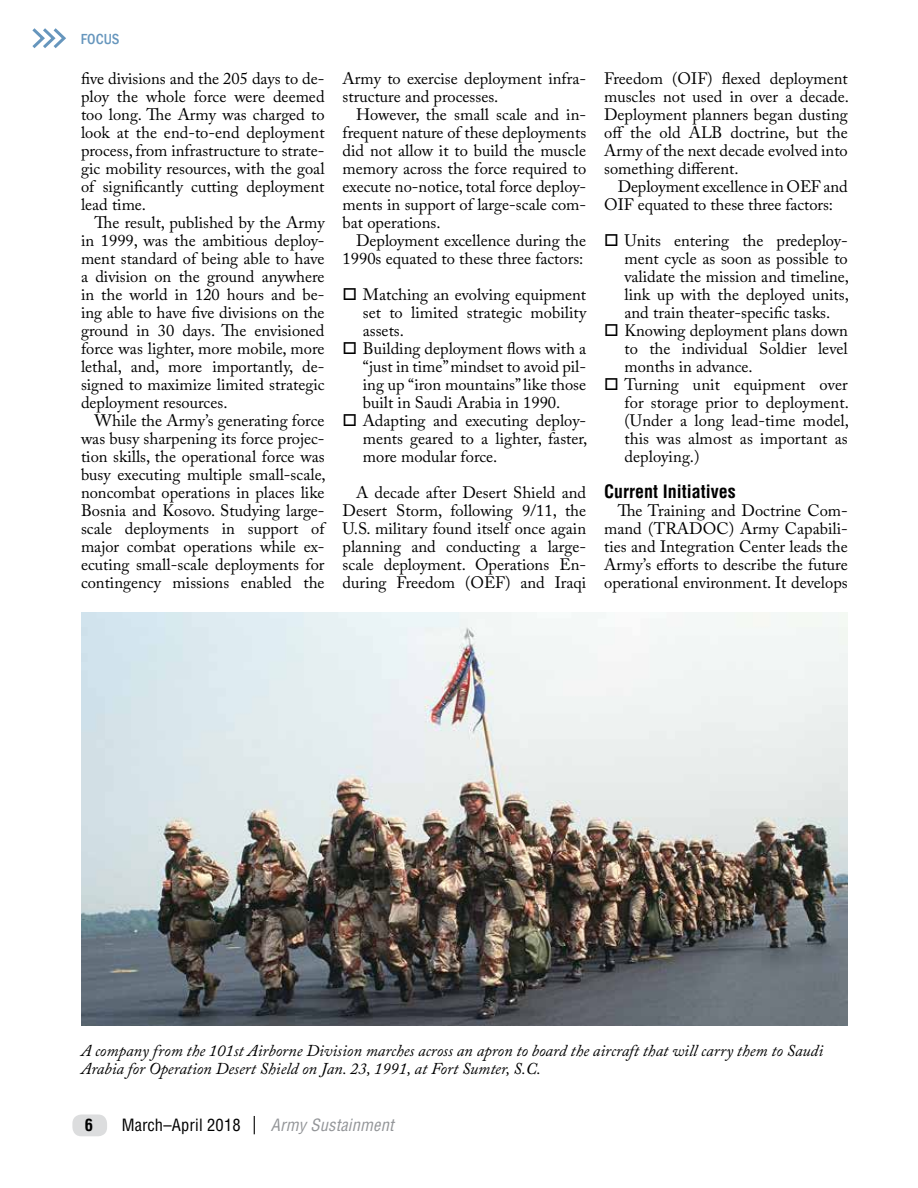
<style>
.page{position:relative;width:918px;height:1188px;background:#fff}
.page>*{position:absolute;margin:0;border:0;box-sizing:border-box;transform-origin:0 0}
.t1{font:700 condensed 18px "Helvetica LT Std";color:#000}
.t2{font:16.5px/18px "Adobe Caslon Pro";color:#000;text-align:justify}
.t3{font:italic 16.5px/18px "Adobe Caslon Pro";color:#000}
.t4{font:condensed 16.5px "Helvetica LT Std";letter-spacing:.01em;color:#000}
.t5{font:italic condensed 16.5px "Helvetica LT Std";letter-spacing:.01em;color:#939598}
.t6{font:700 condensed 16.5px "Helvetica LT Std";color:#000}
.t7{font:500 condensed 15px "Franklin Gothic";color:#6696bd}
</style>
<div class="page">
<svg style="left:32px;top:28px;width:34px;height:20px"></svg>
<svg style="left:254px;top:1116px;width:1px;height:18px"></svg>
<div style="left:72px;top:1114px;width:35px;height:22px;background:#dcddde;border-radius:9px"></div>
<img style="left:81px;top:612px;width:767px;height:414px">
<p class="t7" style="left:81px;top:29px;width:40px">FOCUS</p>
<p class="t2" style="left:81px;top:70px;width:245px">five divisions and the 205 days to de&shy;ploy the whole force were deemed too long. The Army was charged to look at the end-to-end deployment process, from infrastructure to strate&shy;gic mobility resources, with the goal of significantly cutting deployment lead time.</p>
<p class="t2" style="left:81px;top:214px;width:245px;text-indent:13px">The result, published by the Army in 1999, was the ambitious deploy&shy;ment standard of being able to have a division on the ground anywhere in the world in 120 hours and be&shy;ing able to have five divisions on the ground in 30 days. The envisioned force was lighter, more mobile, more lethal, and, more importantly, de&shy;signed to maximize limited strategic deployment resources.</p>
<p class="t2" style="left:81px;top:412px;width:246px;text-indent:13px">While the Army’s generating force was busy sharpening its force projec&shy;tion skills, the operational force was busy executing multiple small-scale, noncombat operations in places like Bosnia and Kosovo. Studying large&shy;scale deployments in support of major combat operations while ex&shy;ecuting small-scale deployments for contingency missions enabled the</p>
<p class="t2" style="left:343px;top:70px;width:245px">Army to exercise deployment infra&shy;structure and processes.</p>
<p class="t2" style="left:343px;top:106px;width:245px;text-indent:13px">However, the small scale and in&shy;frequent nature of these deployments did not allow it to build the muscle memory across the force required to execute no-notice, total force deploy&shy;ments in support of large-scale com&shy;bat operations.</p>
<p class="t2" style="left:343px;top:232px;width:245px;text-align:right">Deployment excellence during the<br>1990s equated to these three factors:</p>
<p class="t2" style="left:363px;top:286px;width:226px;text-align:left">Matching an evolving equipment set to limited strategic mobility assets.<br>Building deployment flows with a “just in time” mindset to avoid pil&shy;ing up “iron mountains” like those built in Saudi Arabia in 1990.<br>Adapting and executing deploy&shy;ments geared to a lighter, faster, more modular force.</p>
<p class="t2" style="left:343px;top:484px;width:245px;text-indent:13px">A decade after Desert Shield and Desert Storm, following 9/11, the U.S. military found itself once again planning and conducting a large&shy;scale deployment. Operations En&shy;during Freedom (OEF) and Iraqi</p>
<p class="t2" style="left:604px;top:70px;width:246px">Freedom (OIF) flexed deployment muscles not used in over a decade.<br>Deployment planners began dusting off the old ALB doctrine, but the Army of the next decade evolved into something different.</p>
<p class="t2" style="left:604px;top:178px;width:245px;text-indent:13px">Deployment excellence in OEF and<br>OIF equated to these three factors:</p>
<p class="t2" style="left:624px;top:232px;width:226px;text-align:left">Units entering the predeploy&shy;ment cycle as soon as possible to validate the mission and timeline, link up with the deployed units, and train theater-specific tasks.<br>Knowing deployment plans down to the individual Soldier level months in advance.<br>Turning unit equipment over for storage prior to deployment. (Under a long lead-time model, this was almost as important as deploying.)</p>
<p class="t1" style="left:604px;top:480px;width:133px">Current Initiatives</p>
<p class="t2" style="left:604px;top:502px;width:245px;text-indent:13px">The Training and Doctrine Com&shy;mand (TRADOC) Army Capabili&shy;ties and Integration Center leads the Army’s efforts to describe the future operational environment. It develops</p>
<p class="t3" style="left:81px;top:1041px;width:744px">A company from the 101st Airborne Division marches across an apron to board the aircraft that will carry them to Saudi<br>Arabia for Operation Desert Shield on Jan. 23, 1991, at Fort Sumter, S.C.</p>
<p class="t6" style="left:85px;top:1115px;width:10px">6</p>
<p class="t4" style="left:122px;top:1115px;width:120px">March–April 2018</p>
<p class="t5" style="left:271px;top:1115px;width:125px">Army Sustainment</p>
</div>
